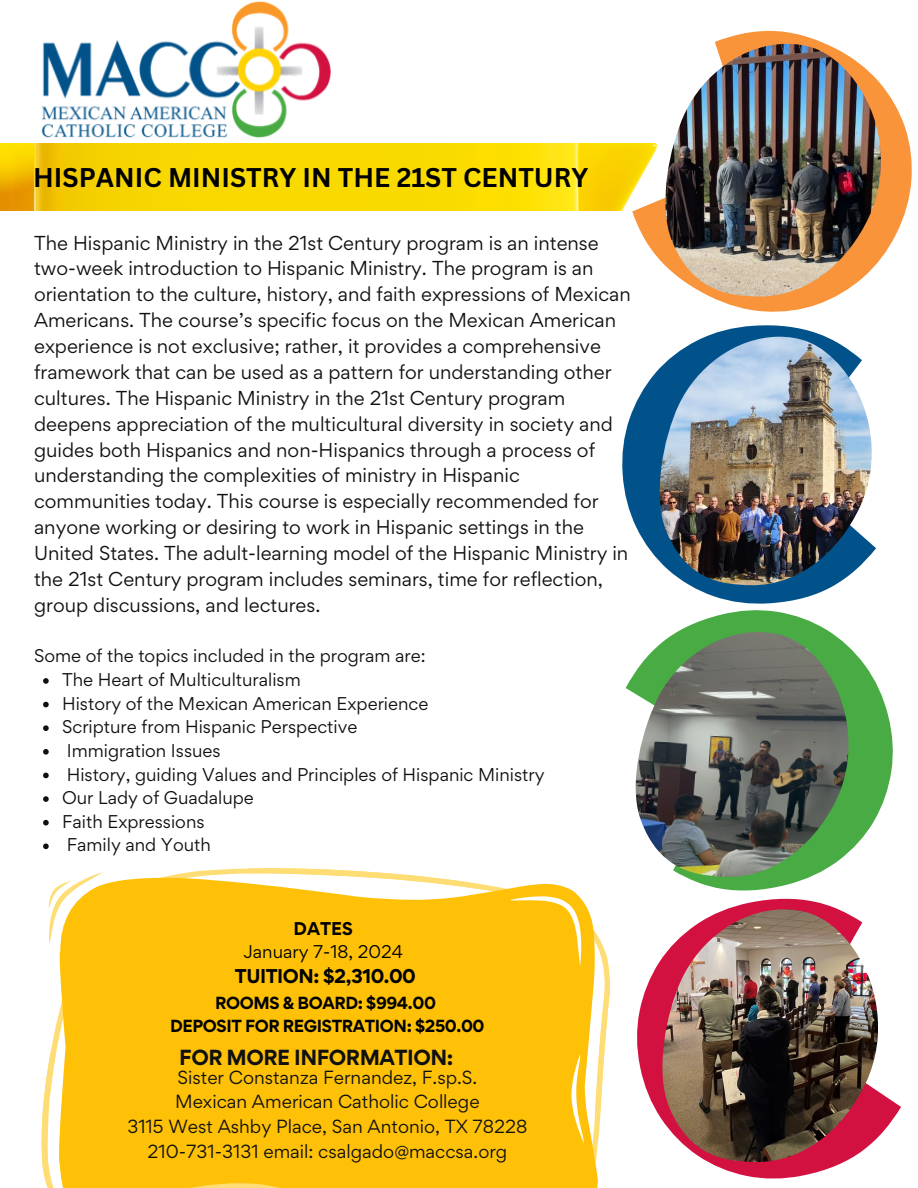
<style>
.page{position:relative;width:918px;height:1188px;background:#fff}
.page>*{position:absolute;margin:0;border:0;box-sizing:border-box;transform-origin:0 0}
.t1{font:700 26.4px "Canva Sans";color:#000}
.t2{font:700 19.5px "Gordita";letter-spacing:-.025em;color:#101010}
.t3{font:18px/25.8px "Gordita";color:#101010}
.t4{font:700 17.85px "Gordita";letter-spacing:-.025em;color:#000}
.t5{font:16.95px "Gordita";color:#101010}
.t6{font:16.5px "Gordita";color:#101010}
.t7{font:16.5px "Gordita";color:#000}
.t8{font:700 16.5px "Gordita";color:#000}
.t9{font:700 15.6px "Gordita";letter-spacing:-.025em;color:#000}
</style>
<div class="page">
<img style="left:41px;top:1px;width:290px;height:137px">
<div style="left:58px;top:877px;width:541px;height:311px;background:#fec107"></div>
<svg style="left:248px;top:868px;width:227px;height:21px"></svg>
<div style="left:41px;top:1051px;width:512px;height:137px;background:#fec107"></div>
<svg style="left:595px;top:952px;width:15px;height:162px"></svg>
<svg style="left:49px;top:872px;width:54px;height:71px"></svg>
<svg style="left:510px;top:896px;width:72px;height:70px"></svg>
<svg style="left:571px;top:1055px;width:13px;height:89px"></svg>
<img style="left:0;top:143px;width:610px;height:68px">
<svg style="left:43px;top:678px;width:6px;height:6px"></svg>
<svg style="left:43px;top:702px;width:6px;height:5px"></svg>
<svg style="left:43px;top:725px;width:6px;height:6px"></svg>
<svg style="left:43px;top:749px;width:6px;height:6px"></svg>
<svg style="left:43px;top:773px;width:6px;height:5px"></svg>
<svg style="left:43px;top:796px;width:6px;height:6px"></svg>
<svg style="left:43px;top:820px;width:6px;height:6px"></svg>
<svg style="left:43px;top:844px;width:6px;height:5px"></svg>
<img style="left:659px;top:362px;width:213px;height:220px">
<img style="left:610px;top:43px;width:271px;height:319px">
<svg style="left:635px;top:582px;width:214px;height:295px"></svg>
<img style="left:662px;top:877px;width:216px;height:286px">
<p class="t1" style="left:33px;top:159px;width:557px">HISPANIC MINISTRY IN THE 21ST CENTURY</p>
<p class="t3" style="left:34px;top:229px;width:598px">The Hispanic Ministry in the 21st Century program is an intense two-week introduction to Hispanic Ministry. The program is an orientation to the culture, history, and faith expressions of Mexican Americans. The course’s specific focus on the Mexican American experience is not exclusive; rather, it provides a comprehensive framework that can be used as a pattern for understanding other cultures. The Hispanic Ministry in the 21st Century program deepens appreciation of the multicultural diversity in society and guides both Hispanics and non-Hispanics through a process of understanding the complexities of ministry in Hispanic communities today. This course is especially recommended for anyone working or desiring to work in Hispanic settings in the United States. The adult-learning model of the Hispanic Ministry in the 21st Century program includes seminars, time for reflection, group discussions, and lectures.</p>
<p class="t6" style="left:34px;top:645px;width:393px">Some of the topics included in the program are:</p>
<p class="t6" style="left:62px;top:668px;width:240px">The Heart of Multiculturalism</p>
<p class="t6" style="left:62px;top:692px;width:368px">History of the Mexican American Experience</p>
<p class="t6" style="left:62px;top:716px;width:297px">Scripture from Hispanic Perspective</p>
<p class="t6" style="left:67px;top:739px;width:156px">Immigration Issues</p>
<p class="t6" style="left:67px;top:763px;width:479px">History, guiding Values and Principles of Hispanic Ministry</p>
<p class="t6" style="left:62px;top:787px;width:193px">Our Lady of Guadalupe</p>
<p class="t6" style="left:62px;top:810px;width:144px">Faith Expressions</p>
<p class="t6" style="left:67px;top:834px;width:146px">Family and Youth</p>
<p class="t8" style="left:294px;top:918px;width:61px">DATES</p>
<p class="t7" style="left:243px;top:940px;width:161px">January 7-18, 2024</p>
<p class="t4" style="left:235px;top:964px;width:183px">TUITION: $2,310.00</p>
<p class="t9" style="left:215px;top:992px;width:222px">ROOMS &amp; BOARD: $994.00</p>
<p class="t9" style="left:170px;top:1016px;width:316px">DEPOSIT FOR REGISTRATION: $250.00</p>
<p class="t2" style="left:179px;top:1044px;width:276px">FOR MORE INFORMATION:</p>
<p class="t5" style="left:178px;top:1066px;width:301px">Sister Constanza Fernandez, F.sp.S.</p>
<p class="t5" style="left:175px;top:1090px;width:306px">Mexican American Catholic College</p>
<p class="t5" style="left:127px;top:1115px;width:402px">3115 West Ashby Place, San Antonio, TX 78228</p>
<p class="t5" style="left:148px;top:1140px;width:361px">210-731-3131 email: csalgado@maccsa.org</p>
</div>
